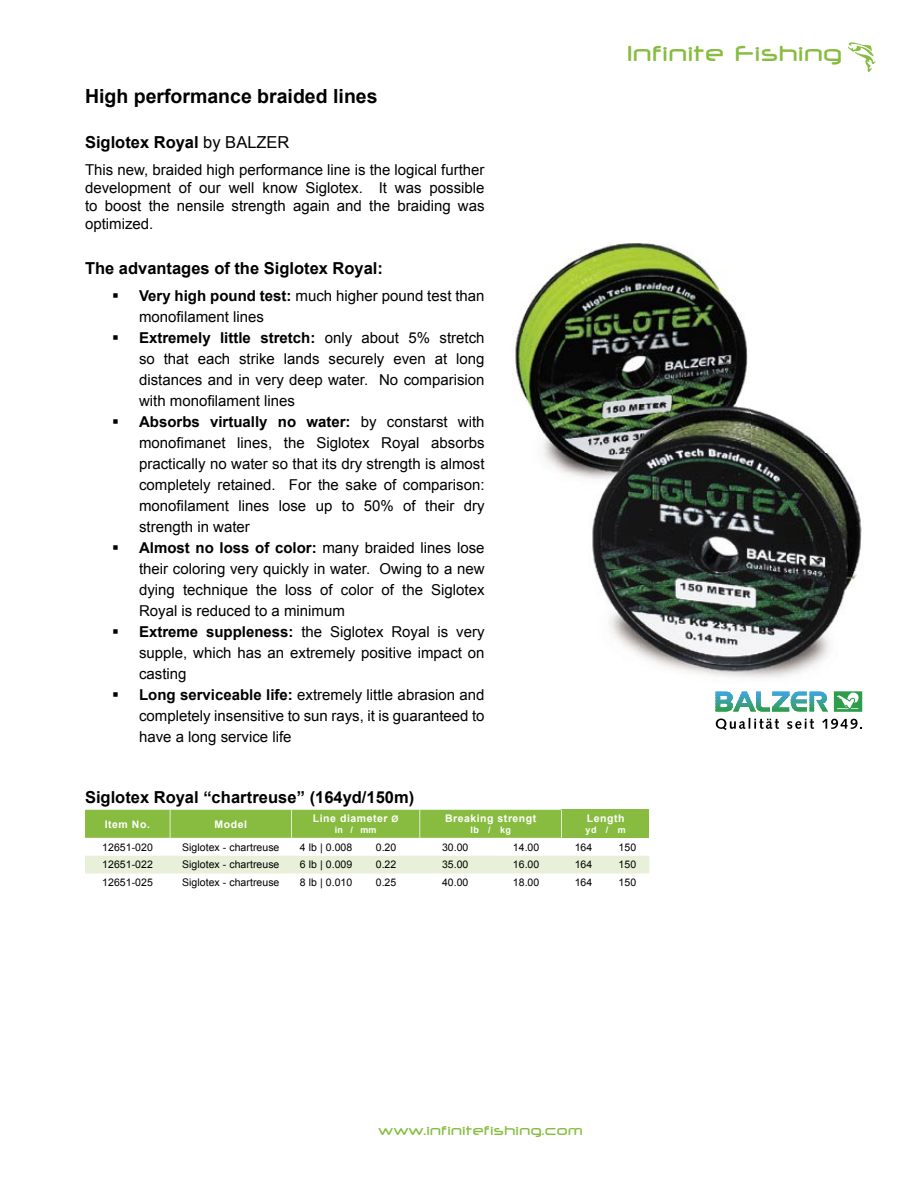
<style>
.page{position:relative;width:918px;height:1188px;background:#fff}
.page>*{position:absolute;margin:0;border:0;box-sizing:border-box;transform-origin:0 0}
.t1{font:500 25.5px "Neuropol";letter-spacing:.05em;color:#87bc40}
.t2{font:700 19.5px "Arial";color:#000}
.t3{font:700 16.5px "Arial";color:#000}
.t4{font:15px/21px "Arial";color:#000;text-align:justify}
.t5{font:500 15px "Neuropol";letter-spacing:.05em;color:#87bc40}
.t6{font:10.5px "Arial";letter-spacing:.005em;color:#000}
.t7{font:700 10.5px "Arial";letter-spacing:.05em;color:#fff}
.t8{font:700 9px "Arial";letter-spacing:.05em;color:#fff}
.s1{font-weight:400}
.s2{font-weight:700}
.s3{font-size:9px}
</style>
<div class="page">
<img style="left:513px;top:247px;width:93px;height:231px">
<img style="left:606px;top:243px;width:142px;height:161px">
<img style="left:592px;top:452px;width:270px;height:226px">
<img style="left:750px;top:408px;width:75px;height:44px">
<img style="left:588px;top:404px;width:162px;height:86px">
<svg style="left:834px;top:691px;width:28px;height:21px"></svg>
<svg style="left:715px;top:691px;width:113px;height:21px"></svg>
<svg style="left:716px;top:718px;width:63px;height:12px"></svg>
<svg style="left:787px;top:719px;width:27px;height:10px"></svg>
<svg style="left:822px;top:719px;width:40px;height:10px"></svg>
<svg style="left:848px;top:42px;width:27px;height:30px"></svg>
<div style="left:562px;top:810px;width:87px;height:28px;background:#87bc40"></div>
<div style="left:85px;top:856px;width:564px;height:18px;background:#e9f0d9"></div>
<div style="left:85px;top:810px;width:477px;height:28px;background:#87bc40"></div>
<h2 class="t2" style="left:85px;top:84px;width:294px">High performance braided lines</h2>
<p class="t3" style="left:85px;top:132px;width:206px">Siglotex Royal <span class="s1">by BALZER</span></p>
<p class="t4" style="left:85px;top:161px;width:401px;line-height:18px">This new, braided high performance line is the logical further development of our well know Siglotex. It was possible to boost the nensile strength again and the braiding was optimized.</p>
<p class="t3" style="left:85px;top:258px;width:299px">The advantages of the Siglotex Royal:</p>
<p class="t4" style="left:139px;top:286px;width:347px;text-indent:-27px">▪ <span class="s2">Very high pound test:</span> much higher pound test than monofilament lines</p>
<p class="t4" style="left:139px;top:328px;width:347px;text-indent:-27px">▪ <span class="s2">Extremely little stretch:</span> only about 5% stretch so that each strike lands securely even at long distances and in very deep water. No comparision with monofilament lines</p>
<p class="t4" style="left:139px;top:412px;width:347px;text-indent:-27px">▪ <span class="s2">Absorbs virtually no water:</span> by constarst with monofimanet lines, the Siglotex Royal absorbs practically no water so that its dry strength is almost completely retained. For the sake of comparison: monofilament lines lose up to 50% of their dry strength in water</p>
<p class="t4" style="left:139px;top:538px;width:347px;text-indent:-27px">▪ <span class="s2">Almost no loss of color:</span> many braided lines lose their coloring very quickly in water. Owing to a new dying technique the loss of color of the Siglotex Royal is reduced to a minimum</p>
<p class="t4" style="left:139px;top:622px;width:347px;text-indent:-27px">▪ <span class="s2">Extreme suppleness:</span> the Siglotex Royal is very supple, which has an extremely positive impact on casting</p>
<p class="t4" style="left:139px;top:685px;width:347px;text-indent:-27px">▪ <span class="s2">Long serviceable life:</span> extremely little abrasion and completely insensitive to sun rays, it is guaranteed to have a long service life</p>
<p class="t3" style="left:85px;top:786px;width:331px">Siglotex Royal “chartreuse” (164yd/150m)</p>
<p class="t7" style="left:105px;top:817px;width:47px">Item No.</p>
<p class="t7" style="left:215px;top:817px;width:34px">Model</p>
<p class="t7" style="left:313px;top:812px;width:87px">Line diameter <span class="s3">Ø</span></p>
<p class="t8" style="left:335px;top:824px;width:43px">in / mm</p>
<p class="t7" style="left:445px;top:812px;width:93px">Breaking strengt</p>
<p class="t8" style="left:470px;top:824px;width:42px">lb / kg</p>
<h1 class="t1" style="left:627px;top:41px;width:216px">Infinite Fishing</h1>
<p class="t7" style="left:587px;top:812px;width:39px">Length</p>
<p class="t8" style="left:586px;top:824px;width:42px">yd / m</p>
<p class="t6" style="left:102px;top:840px;width:52px">12651-020</p>
<p class="t6" style="left:182px;top:840px;width:99px">Siglotex - chartreuse</p>
<p class="t6" style="left:300px;top:840px;width:54px">4 lb | 0.008</p>
<p class="t6" style="left:376px;top:840px;width:22px">0.20</p>
<p class="t6" style="left:442px;top:840px;width:28px">30.00</p>
<p class="t6" style="left:513px;top:840px;width:28px">14.00</p>
<p class="t6" style="left:575px;top:840px;width:19px">164</p>
<p class="t6" style="left:619px;top:840px;width:19px">150</p>
<p class="t6" style="left:102px;top:858px;width:52px">12651-022</p>
<p class="t6" style="left:182px;top:858px;width:99px">Siglotex - chartreuse</p>
<p class="t6" style="left:300px;top:858px;width:54px">6 lb | 0.009</p>
<p class="t6" style="left:376px;top:858px;width:22px">0.22</p>
<p class="t6" style="left:442px;top:858px;width:28px">35.00</p>
<p class="t6" style="left:513px;top:858px;width:28px">16.00</p>
<p class="t6" style="left:575px;top:858px;width:19px">164</p>
<p class="t6" style="left:619px;top:858px;width:19px">150</p>
<p class="t6" style="left:102px;top:876px;width:52px">12651-025</p>
<p class="t6" style="left:182px;top:876px;width:99px">Siglotex - chartreuse</p>
<p class="t6" style="left:300px;top:876px;width:54px">8 lb | 0.010</p>
<p class="t6" style="left:376px;top:876px;width:22px">0.25</p>
<p class="t6" style="left:442px;top:876px;width:28px">40.00</p>
<p class="t6" style="left:513px;top:876px;width:28px">18.00</p>
<p class="t6" style="left:575px;top:876px;width:19px">164</p>
<p class="t6" style="left:619px;top:876px;width:19px">150</p>
<p class="t5" style="left:379px;top:1123px;width:205px">www.infinitefishing.com</p>
</div>
